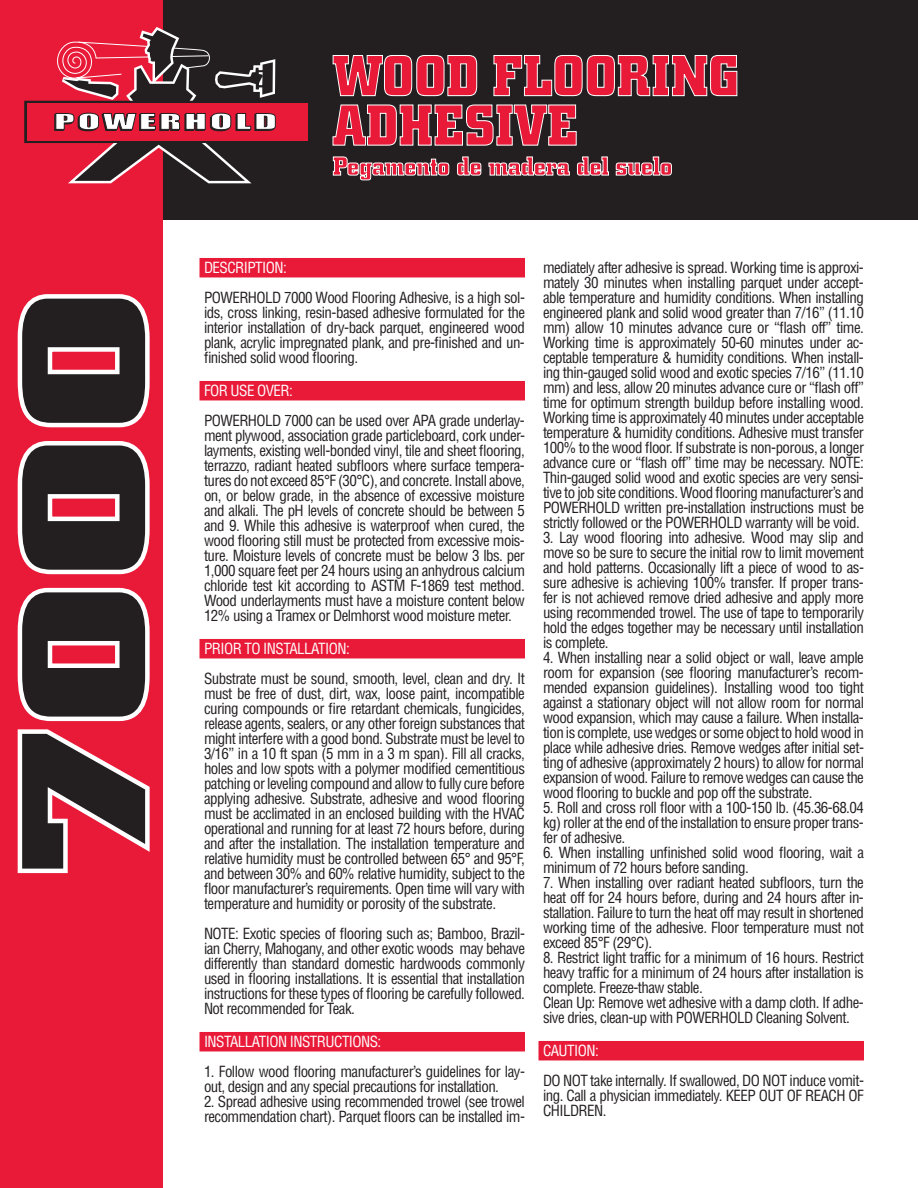
<style>
.page{position:relative;width:918px;height:1188px;background:#fff}
.page>*{position:absolute;margin:0;border:0;box-sizing:border-box;transform-origin:0 0}
.t1{font:700 180px "City";color:#231f20;scale:1.5 1}
.t2{font:700 56.85px/49.5px "City";letter-spacing:.02em;color:#e91938;scale:.95 1}
.t3{font:700 25.65px "City";color:#e91938}
.t4{font:condensed 15px/15px "Helvetica";letter-spacing:-.035em;color:#231f20}
.t5{font:condensed 15px "Helvetica";letter-spacing:-.035em;color:#fff}
.s1{color:#fff}
</style>
<div class="page">
<div style="left:3px;top:0;width:915px;height:219px;background:#231f20"></div>
<div style="left:0;top:0;width:162px;height:1188px;background:#e91938"></div>
<svg style="left:24px;top:27px;width:284px;height:156px"></svg>
<div style="left:200px;top:258px;width:325px;height:19px;background:#e91938"></div>
<div style="left:200px;top:381px;width:325px;height:19px;background:#e91938"></div>
<div style="left:200px;top:639px;width:325px;height:19px;background:#e91938"></div>
<div style="left:200px;top:1032px;width:325px;height:19px;background:#e91938"></div>
<div style="left:538px;top:1041px;width:326px;height:19px;background:#e91938"></div>
<svg style="left:17px;top:294px;width:133px;height:580px"></svg>
<svg style="left:332px;top:55px;width:146px;height:42px"></svg>
<svg style="left:493px;top:55px;width:245px;height:42px"></svg>
<svg style="left:332px;top:104px;width:245px;height:42px"></svg>
<svg style="left:333px;top:156px;width:117px;height:25px"></svg>
<svg style="left:457px;top:156px;width:25px;height:20px"></svg>
<svg style="left:488px;top:156px;width:82px;height:20px"></svg>
<svg style="left:577px;top:156px;width:32px;height:20px"></svg>
<svg style="left:616px;top:156px;width:56px;height:20px"></svg>
<p class="t1" style="left:-22px;top:875px;width:393px;rotate:-90deg">7000</p>
<p class="t2" style="left:333px;top:51px;width:429px">WOOD FLOORING<br>ADHESIVE</p>
<p class="t3" style="left:333px;top:151px;width:341px">Pegamento de madera del suelo</p>
<p class="t4" style="left:204px;top:252px;width:323px;line-height:30px"><span class="s1">DESCRIPTION:<br></span>POWERHOLD 7000 Wood Flooring Adhesive, is a high sol-</p>
<p class="t4" style="left:204px;top:305px;width:323px;text-align:justify">ids, cross linking, resin-based adhesive formulated for the interior installation of dry-back parquet, engineered wood plank, acrylic impregnated plank, and pre-finished and un&shy;finished solid wood flooring.</p>
<p class="t4" style="left:204px;top:375px;width:322px;line-height:30px"><span class="s1">FOR USE OVER:<br></span>POWERHOLD 7000 can be used over APA grade underlay-</p>
<p class="t4" style="left:204px;top:428px;width:323px;text-align:justify">ment plywood, association grade particleboard, cork under&shy;layments, existing well-bonded vinyl, tile and sheet flooring, terrazzo, radiant heated subfloors where surface tempera&shy;tures do not exceed 85°F (30°C), and concrete. Install above, on, or below grade, in the absence of excessive moisture and alkali. The pH levels of concrete should be between 5 and 9. While this adhesive is waterproof when cured, the wood flooring still must be protected from excessive mois&shy;ture. Moisture levels of concrete must be below 3 lbs. per 1,000 square feet per 24 hours using an anhydrous calcium chloride test kit according to ASTM F-1869 test method.<br>Wood underlayments must have a moisture content below 12% using a Tramex or Delmhorst wood moisture meter.</p>
<p class="t4" style="left:204px;top:633px;width:322px;line-height:30px"><span class="s1">PRIOR TO INSTALLATION:<br></span>Substrate must be sound, smooth, level, clean and dry. It</p>
<p class="t4" style="left:204px;top:686px;width:323px;text-align:justify">must be free of dust, dirt, wax, loose paint, incompatible curing compounds or fire retardant chemicals, fungicides, release agents, sealers, or any other foreign substances that might interfere with a good bond. Substrate must be level to 3/16” in a 10 ft span (5 mm in a 3 m span). Fill all cracks, holes and low spots with a polymer modified cementitious patching or leveling compound and allow to fully cure before applying adhesive. Substrate, adhesive and wood flooring must be acclimated in an enclosed building with the HVAC operational and running for at least 72 hours before, during and after the installation. The installation temperature and relative humidity must be controlled between 65° and 95°F, and between 30% and 60% relative humidity, subject to the floor manufacturer’s requirements. Open time will vary with temperature and humidity or porosity of the substrate.</p>
<p class="t4" style="left:204px;top:926px;width:323px;text-align:justify">NOTE: Exotic species of flooring such as; Bamboo, Brazil&shy;ian Cherry, Mahogany, and other exotic woods may behave differently than standard domestic hardwoods commonly used in flooring installations. It is essential that installation instructions for these types of flooring be carefully followed.<br>Not recommended for Teak.</p>
<p class="t5" style="left:204px;top:1032px;width:179px">INSTALLATION INSTRUCTIONS:</p>
<p class="t4" style="left:204px;top:1064px;width:323px">1. Follow wood flooring manufacturer’s guidelines for lay&shy;out, design and any special precautions for installation.</p>
<p class="t4" style="left:204px;top:1094px;width:323px">2. Spread adhesive using recommended trowel (see trowel recommendation chart). Parquet floors can be installed im-</p>
<p class="t4" style="left:543px;top:260px;width:323px;text-align:justify">mediately after adhesive is spread. Working time is approxi&shy;mately 30 minutes when installing parquet under accept&shy;able temperature and humidity conditions. When installing engineered plank and solid wood greater than 7/16” (11.10 mm) allow 10 minutes advance cure or “flash off” time.<br>Working time is approximately 50-60 minutes under ac&shy;ceptable temperature &amp; humidity conditions. When install&shy;ing thin-gauged solid wood and exotic species 7/16” (11.10 mm) and less, allow 20 minutes advance cure or “flash off” time for optimum strength buildup before installing wood.<br>Working time is approximately 40 minutes under acceptable temperature &amp; humidity conditions. Adhesive must transfer 100% to the wood floor. If substrate is non-porous, a longer advance cure or “flash off” time may be necessary. NOTE:<br>Thin-gauged solid wood and exotic species are very sensi&shy;tive to job site conditions. Wood flooring manufacturer’s and POWERHOLD written pre-installation instructions must be strictly followed or the POWERHOLD warranty will be void.</p>
<p class="t4" style="left:543px;top:530px;width:323px;text-align:justify">3. Lay wood flooring into adhesive. Wood may slip and move so be sure to secure the initial row to limit movement and hold patterns. Occasionally lift a piece of wood to as&shy;sure adhesive is achieving 100% transfer. If proper trans&shy;fer is not achieved remove dried adhesive and apply more using recommended trowel. The use of tape to temporarily hold the edges together may be necessary until installation is complete.</p>
<p class="t4" style="left:543px;top:650px;width:323px;text-align:justify">4. When installing near a solid object or wall, leave ample room for expansion (see flooring manufacturer’s recom&shy;mended expansion guidelines). Installing wood too tight against a stationary object will not allow room for normal wood expansion, which may cause a failure. When installa&shy;tion is complete, use wedges or some object to hold wood in place while adhesive dries. Remove wedges after initial set&shy;ting of adhesive (approximately 2 hours) to allow for normal expansion of wood. Failure to remove wedges can cause the wood flooring to buckle and pop off the substrate.</p>
<p class="t4" style="left:543px;top:800px;width:322px;text-align:justify">5. Roll and cross roll floor with a 100-150 lb. (45.36-68.04 kg) roller at the end of the installation to ensure proper trans&shy;fer of adhesive.</p>
<p class="t4" style="left:543px;top:845px;width:323px">6. When installing unfinished solid wood flooring, wait a minimum of 72 hours before sanding.</p>
<p class="t4" style="left:543px;top:875px;width:323px;text-align:justify">7. When installing over radiant heated subfloors, turn the heat off for 24 hours before, during and 24 hours after in&shy;stallation. Failure to turn the heat off may result in shortened working time of the adhesive. Floor temperature must not exceed 85°F (29°C).</p>
<p class="t4" style="left:543px;top:950px;width:323px">8. Restrict light traffic for a minimum of 16 hours. Restrict heavy traffic for a minimum of 24 hours after installation is complete. Freeze-thaw stable.<br>Clean Up: Remove wet adhesive with a damp cloth. If adhe&shy;sive dries, clean-up with POWERHOLD Cleaning Solvent.</p>
<p class="t4" style="left:543px;top:1035px;width:323px;line-height:30px"><span class="s1">CAUTION:<br></span>DO NOT take internally. If swallowed, DO NOT induce vomit-</p>
<p class="t4" style="left:543px;top:1088px;width:322px">ing. Call a physician immediately. KEEP OUT OF REACH OF<br>CHILDREN.</p>
</div>
